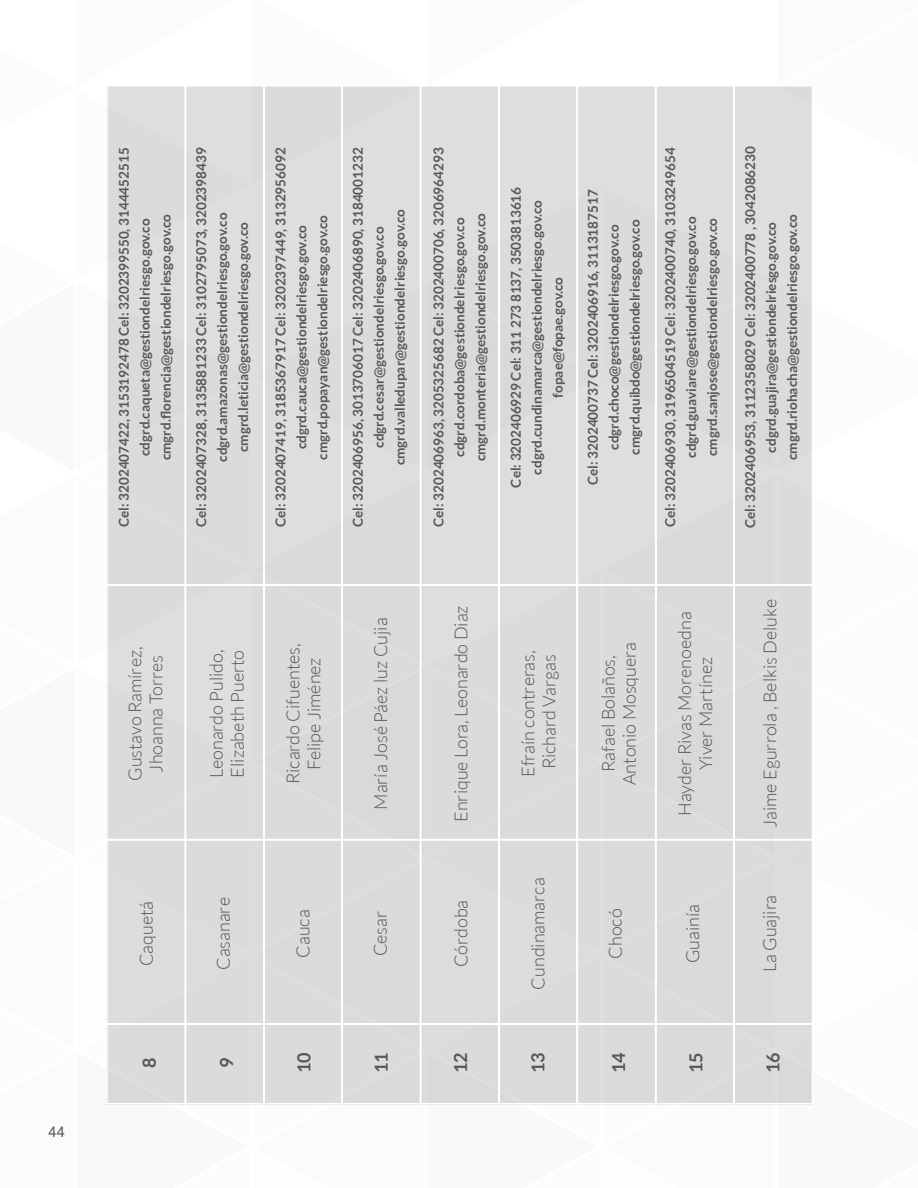
<style>
.page{position:relative;width:918px;height:1188px;background:#fff}
.page>*{position:absolute;margin:0;border:0;box-sizing:border-box;transform-origin:0 0}
.t1{font:300 18px/21px "Lato";color:#57585a;text-align:center}
.t2{font:700 18px "Lato";color:#57585a}
.t3{font:16.5px "Conduit ITC Std";color:#57585a}
.t4{font:700 13.5px/21px "Lato";color:#57585a;text-align:center}
</style>
<div class="page">
<div style="left:106px;top:85px;width:707px;height:1020px;background:#dbdbdc"></div>
<p class="t3" style="left:48px;top:1122px;width:18px">44</p>
<p class="t4" style="left:113px;top:527px;width:381px;rotate:-90deg">Cel: 3202407422, 3153192478 Cel: 3202399550, 3144452515 cdgrd.caqueta@gestiondelriesgo.gov.co cmgrd.florencia@gestiondelriesgo.gov.co</p>
<p class="t4" style="left:190px;top:527px;width:381px;rotate:-90deg">Cel: 3202407328, 3135881233 Cel: 3102795073, 3202398439 cdgrd.amazonas@gestiondelriesgo.gov.co cmgrd.leticia@gestiondelriesgo.gov.co</p>
<p class="t4" style="left:270px;top:527px;width:381px;rotate:-90deg">Cel: 3202407419, 3185367917 Cel: 3202397449, 3132956092 cdgrd.cauca@gestiondelriesgo.gov.co cmgrd.popayan@gestiondelriesgo.gov.co</p>
<p class="t4" style="left:347px;top:527px;width:381px;rotate:-90deg">Cel: 3202406956, 3013706017 Cel: 3202406890, 3184001232 cdgrd.cesar@gestiondelriesgo.gov.co cmgrd.valledupar@gestiondelriesgo.gov.co</p>
<p class="t4" style="left:428px;top:527px;width:381px;rotate:-90deg">Cel: 3202406963, 3205325682 Cel: 3202400706, 3206964293 cdgrd.cordoba@gestiondelriesgo.gov.co cmgrd.monteria@gestiondelriesgo.gov.co</p>
<p class="t4" style="left:505px;top:488px;width:302px;rotate:-90deg">Cel: 3202406929 Cel: 311 273 8137, 3503813616 cdgrd.cundinamarca@gestiondelriesgo.gov.co fopae@fopae.gov.co</p>
<p class="t4" style="left:582px;top:485px;width:297px;rotate:-90deg">Cel: 3202400737 Cel: 3202406916, 3113187517 cdgrd.choco@gestiondelriesgo.gov.co cmgrd.quibdo@gestiondelriesgo.gov.co</p>
<p class="t4" style="left:660px;top:527px;width:381px;rotate:-90deg">Cel: 3202406930, 3196504519 Cel: 3202400740, 3103249654 cdgrd.guaviare@gestiondelriesgo.gov.co cmgrd.sanjose@gestiondelriesgo.gov.co</p>
<p class="t4" style="left:740px;top:528px;width:383px;rotate:-90deg">Cel: 3202406953, 3112358029 Cel: 3202400778 , 3042086230 cdgrd.guajira@gestiondelriesgo.gov.co cmgrd.riohacha@gestiondelriesgo.gov.co</p>
<h1 class="t1" style="left:124px;top:781px;width:136px;rotate:-90deg">Gustavo Ramírez,<br>Jhoanna Torres</h1>
<h1 class="t1" style="left:136px;top:966px;width:67px;rotate:-90deg">Caquetá</h1>
<h1 class="t1" style="left:206px;top:778px;width:130px;text-align:left;rotate:-90deg">Leonardo Pulido,<br>Elizabeth Puerto</h1>
<h1 class="t1" style="left:283px;top:784px;width:143px;rotate:-90deg">Ricardo Cifuentes,<br>Felipe Jiménez</h1>
<h1 class="t1" style="left:213px;top:970px;width:74px;rotate:-90deg">Casanare</h1>
<h1 class="t1" style="left:293px;top:958px;width:50px;rotate:-90deg">Cauca</h1>
<h1 class="t1" style="left:370px;top:810px;width:194px;rotate:-90deg">María José Páez luz Cujia</h1>
<h1 class="t1" style="left:370px;top:956px;width:47px;rotate:-90deg">Cesar</h1>
<h1 class="t1" style="left:451px;top:822px;width:218px;rotate:-90deg">Enrique Lora, Leonardo Diaz</h1>
<h1 class="t1" style="left:451px;top:967px;width:69px;rotate:-90deg">Córdoba</h1>
<h1 class="t1" style="left:518px;top:777px;width:128px;rotate:-90deg">Efraín contreras,<br>Richard Vargas</h1>
<h1 class="t1" style="left:528px;top:990px;width:113px;rotate:-90deg">Cundinamarca</h1>
<h1 class="t1" style="left:598px;top:785px;width:144px;rotate:-90deg">Rafael Bolaños,<br>Antonio Mosquera</h1>
<h1 class="t1" style="left:605px;top:959px;width:52px;rotate:-90deg">Chocó</h1>
<h1 class="t1" style="left:674px;top:816px;width:206px;rotate:-90deg">Hayder Rivas Morenoedna<br>Yiver Martínez</h1>
<h1 class="t1" style="left:682px;top:963px;width:60px;rotate:-90deg">Guainía</h1>
<h1 class="t1" style="left:760px;top:828px;width:230px;rotate:-90deg">Jaime Egurrola , Belkis Deluke</h1>
<h1 class="t1" style="left:759px;top:972px;width:79px;rotate:-90deg">La Guajira</h1>
<h1 class="t2" style="left:139px;top:1068px;width:12px;rotate:-90deg">8</h1>
<h1 class="t2" style="left:216px;top:1068px;width:12px;rotate:-90deg">9</h1>
<h1 class="t2" style="left:294px;top:1073px;width:22px;rotate:-90deg">10</h1>
<h1 class="t2" style="left:371px;top:1073px;width:22px;rotate:-90deg">11</h1>
<h1 class="t2" style="left:450px;top:1073px;width:22px;rotate:-90deg">12</h1>
<h1 class="t2" style="left:528px;top:1073px;width:22px;rotate:-90deg">13</h1>
<h1 class="t2" style="left:608px;top:1073px;width:22px;rotate:-90deg">14</h1>
<h1 class="t2" style="left:685px;top:1073px;width:22px;rotate:-90deg">15</h1>
<h1 class="t2" style="left:763px;top:1073px;width:22px;rotate:-90deg">16</h1>
</div>
